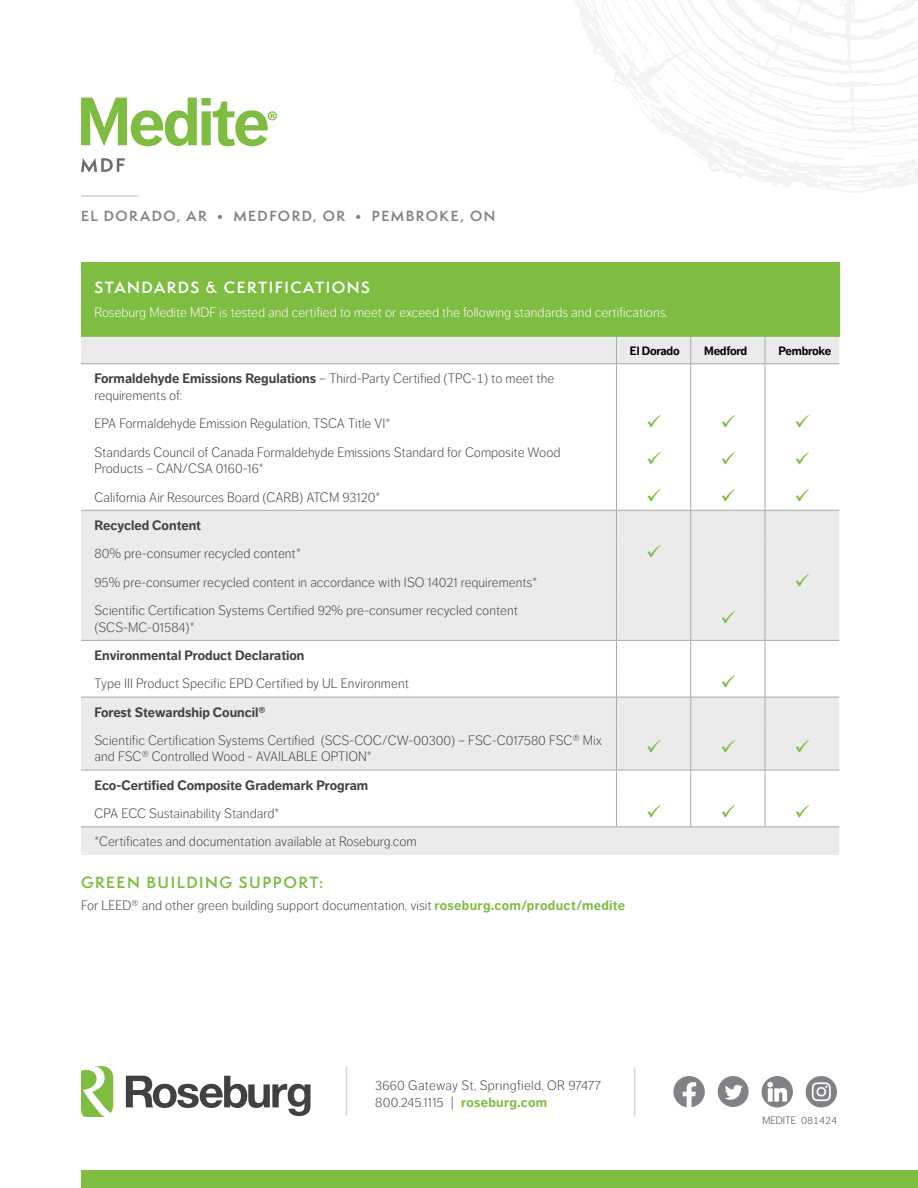
<style>
.page{position:relative;width:918px;height:1188px;background:#fff}
.page>*{position:absolute;margin:0;border:0;box-sizing:border-box;transform-origin:0 0}
.t1{font:600 15px "Semplicita Pro";letter-spacing:.1em;color:#fff}
.t2{font:600 15px "Semplicita Pro";letter-spacing:.1em;color:#7fbc42}
.t3{font:300 13.5px/16.5px "Dagny Pro";color:#414042}
.t4{font:700 13.5px "Dagny Pro";color:#414042}
.t5{font:300 13.5px "Dagny Pro";color:#fff}
.t6{font:300 13.5px/16.5px "Dagny Pro";letter-spacing:.02em;color:#414042}
.t7{font:600 13.5px "Semplicita Pro";letter-spacing:.11em;color:#808285}
.t8{font:700 12px "Dagny Pro";letter-spacing:-.02em;color:#000}
.t9{font:300 10.5px "Dagny Pro";color:#414042}
.s1{font-weight:700}
.s2{font-weight:700;color:#7fbc42}
</style>
<div class="page">
<div style="left:81px;top:263px;width:758px;height:74px;background:#7fbc42"></div>
<svg style="left:81px;top:337px;width:758px;height:518px;fill:#ebebec"></svg>
<svg style="left:690px;top:337px;width:1px;height:26px"></svg>
<svg style="left:765px;top:337px;width:1px;height:26px"></svg>
<hr style="left:81px;top:363px;width:535px;height:1px;background:#a7a9ac">
<hr style="left:616px;top:363px;width:75px;height:1px;background:#a7a9ac">
<hr style="left:691px;top:363px;width:74px;height:1px;background:#a7a9ac">
<hr style="left:690px;top:364px;width:1px;height:45px;background:#a7a9ac">
<hr style="left:765px;top:363px;width:74px;height:1px;background:#a7a9ac">
<hr style="left:765px;top:364px;width:1px;height:45px;background:#a7a9ac">
<svg style="left:690px;top:409px;width:1px;height:28px"></svg>
<svg style="left:765px;top:409px;width:1px;height:28px"></svg>
<hr style="left:690px;top:437px;width:1px;height:45px;background:#a7a9ac">
<hr style="left:765px;top:437px;width:1px;height:45px;background:#a7a9ac">
<hr style="left:81px;top:510px;width:535px;height:1px;background:#a7a9ac">
<hr style="left:616px;top:510px;width:75px;height:1px;background:#a7a9ac">
<hr style="left:691px;top:510px;width:74px;height:1px;background:#a7a9ac">
<hr style="left:765px;top:510px;width:74px;height:1px;background:#a7a9ac">
<svg style="left:690px;top:482px;width:1px;height:114px"></svg>
<svg style="left:765px;top:482px;width:1px;height:114px"></svg>
<hr style="left:690px;top:596px;width:1px;height:44px;background:#a7a9ac">
<hr style="left:765px;top:596px;width:1px;height:44px;background:#a7a9ac">
<hr style="left:81px;top:640px;width:535px;height:1px;background:#a7a9ac">
<hr style="left:616px;top:640px;width:75px;height:1px;background:#a7a9ac">
<hr style="left:691px;top:640px;width:74px;height:1px;background:#a7a9ac">
<hr style="left:765px;top:640px;width:74px;height:1px;background:#a7a9ac">
<hr style="left:81px;top:697px;width:535px;height:1px;background:#a7a9ac">
<hr style="left:616px;top:697px;width:75px;height:1px;background:#a7a9ac">
<hr style="left:691px;top:697px;width:74px;height:1px;background:#a7a9ac">
<svg style="left:690px;top:641px;width:1px;height:84px"></svg>
<hr style="left:765px;top:697px;width:74px;height:1px;background:#a7a9ac">
<svg style="left:765px;top:641px;width:1px;height:84px"></svg>
<hr style="left:690px;top:725px;width:1px;height:45px;background:#a7a9ac">
<hr style="left:765px;top:725px;width:1px;height:45px;background:#a7a9ac">
<hr style="left:81px;top:770px;width:535px;height:1px;background:#a7a9ac">
<hr style="left:616px;top:770px;width:75px;height:1px;background:#a7a9ac">
<hr style="left:691px;top:770px;width:74px;height:1px;background:#a7a9ac">
<hr style="left:765px;top:770px;width:74px;height:1px;background:#a7a9ac">
<svg style="left:690px;top:770px;width:1px;height:56px"></svg>
<svg style="left:765px;top:770px;width:1px;height:56px"></svg>
<hr style="left:616px;top:826px;width:75px;height:1px;background:#a7a9ac">
<hr style="left:691px;top:826px;width:74px;height:1px;background:#a7a9ac">
<hr style="left:765px;top:826px;width:74px;height:1px;background:#a7a9ac">
<svg style="left:616px;top:337px;width:1px;height:26px"></svg>
<hr style="left:616px;top:364px;width:1px;height:45px;background:#a7a9ac">
<svg style="left:616px;top:409px;width:1px;height:28px"></svg>
<hr style="left:616px;top:437px;width:1px;height:45px;background:#a7a9ac">
<svg style="left:616px;top:482px;width:1px;height:114px"></svg>
<hr style="left:616px;top:596px;width:1px;height:44px;background:#a7a9ac">
<svg style="left:616px;top:641px;width:1px;height:84px"></svg>
<hr style="left:616px;top:725px;width:1px;height:45px;background:#a7a9ac">
<svg style="left:616px;top:770px;width:1px;height:56px"></svg>
<hr style="left:81px;top:826px;width:535px;height:1px;background:#a7a9ac">
<div style="left:81px;top:1171px;width:837px;height:17px;background:#7fbc42"></div>
<hr style="left:346px;top:1066px;width:1px;height:50px;background:#d5d7d8">
<hr style="left:634px;top:1067px;width:1px;height:50px;background:#d5d7d8">
<svg style="left:575px;top:0;width:343px;height:193px"></svg>
<svg style="left:661px;top:73px;width:257px;height:87px"></svg>
<svg style="left:601px;top:30px;width:33px;height:28px"></svg>
<svg style="left:81px;top:1066px;width:32px;height:51px"></svg>
<svg style="left:126px;top:1076px;width:184px;height:40px"></svg>
<svg style="left:81px;top:158px;width:44px;height:14px"></svg>
<svg style="left:81px;top:98px;width:196px;height:48px"></svg>
<svg style="left:762px;top:1076px;width:31px;height:31px"></svg>
<svg style="left:718px;top:1076px;width:31px;height:31px"></svg>
<svg style="left:673px;top:1076px;width:32px;height:31px"></svg>
<div style="left:806px;top:1076px;width:31px;height:31px;background:#808285;border-radius:50%"></div>
<svg style="left:812px;top:1082px;width:19px;height:19px"></svg>
<hr style="left:81px;top:195px;width:57px;height:2px;background:#d1d3d4">
<svg style="left:648px;top:415px;width:13px;height:13px"></svg>
<svg style="left:722px;top:415px;width:13px;height:13px"></svg>
<svg style="left:796px;top:415px;width:13px;height:13px"></svg>
<svg style="left:648px;top:452px;width:13px;height:13px"></svg>
<svg style="left:722px;top:452px;width:13px;height:13px"></svg>
<svg style="left:796px;top:452px;width:13px;height:13px"></svg>
<svg style="left:648px;top:488px;width:13px;height:13px"></svg>
<svg style="left:722px;top:488px;width:13px;height:13px"></svg>
<svg style="left:796px;top:488px;width:13px;height:13px"></svg>
<svg style="left:648px;top:545px;width:13px;height:13px"></svg>
<svg style="left:796px;top:574px;width:13px;height:12px"></svg>
<svg style="left:722px;top:610px;width:13px;height:13px"></svg>
<svg style="left:722px;top:675px;width:13px;height:13px"></svg>
<svg style="left:648px;top:740px;width:13px;height:13px"></svg>
<svg style="left:722px;top:740px;width:13px;height:13px"></svg>
<svg style="left:796px;top:740px;width:13px;height:13px"></svg>
<svg style="left:648px;top:805px;width:13px;height:13px"></svg>
<svg style="left:722px;top:805px;width:13px;height:13px"></svg>
<svg style="left:796px;top:805px;width:13px;height:13px"></svg>
<p class="t7" style="left:81px;top:206px;width:416px">EL DORADO, AR • MEDFORD, OR • PEMBROKE, ON</p>
<p class="t1" style="left:94px;top:277px;width:277px">STANDARDS &amp; CERTIFICATIONS</p>
<p class="t5" style="left:94px;top:304px;width:575px">Roseburg Medite MDF is tested and certified to meet or exceed the following standards and certifications.</p>
<p class="t8" style="left:630px;top:344px;width:51px">El Dorado</p>
<p class="t8" style="left:704px;top:344px;width:45px">Medford</p>
<p class="t8" style="left:778px;top:344px;width:54px">Pembroke</p>
<p class="t3" style="left:94px;top:371px;width:461px"><span class="s1">Formaldehyde Emissions Regulations</span> – Third-Party Certified (TPC-1) to meet the requirements of:</p>
<p class="t3" style="left:94px;top:415px;width:297px">EPA Formaldehyde Emission Regulation, TSCA Title VI*</p>
<p class="t3" style="left:94px;top:444px;width:468px">Standards Council of Canada Formaldehyde Emissions Standard for Composite Wood<br>Products – CAN/CSA 0160-16*</p>
<p class="t3" style="left:94px;top:489px;width:287px">California Air Resources Board (CARB) ATCM 93120*</p>
<p class="t4" style="left:94px;top:517px;width:108px">Recycled Content</p>
<p class="t3" style="left:94px;top:546px;width:208px">80% pre-consumer recycled content*</p>
<p class="t3" style="left:94px;top:574px;width:444px">95% pre-consumer recycled content in accordance with ISO 14021 requirements*</p>
<p class="t3" style="left:94px;top:602px;width:425px">Scientific Certification Systems Certified 92% pre-consumer recycled content (SCS-MC-01584)*</p>
<p class="t4" style="left:94px;top:647px;width:212px">Environmental Product Declaration</p>
<p class="t3" style="left:94px;top:676px;width:316px">Type III Product Specific EPD Certified by UL Environment</p>
<p class="t4" style="left:94px;top:704px;width:173px">Forest Stewardship Council®</p>
<p class="t3" style="left:94px;top:732px;width:509px">Scientific Certification Systems Certified (SCS-COC/CW-00300) – FSC-C017580 FSC® Mix and FSC® Controlled Wood - AVAILABLE OPTION*</p>
<p class="t4" style="left:94px;top:777px;width:275px">Eco-Certified Composite Grademark Program</p>
<p class="t3" style="left:94px;top:805px;width:186px">CPA ECC Sustainability Standard*</p>
<p class="t3" style="left:94px;top:834px;width:324px">*Certificates and documentation available at Roseburg.com</p>
<p class="t2" style="left:81px;top:872px;width:244px">GREEN BUILDING SUPPORT:</p>
<p class="t3" style="left:81px;top:898px;width:546px">For LEED® and other green building support documentation, visit <span class="s2">roseburg.com/product/medite</span></p>
<p class="t6" style="left:375px;top:1077px;width:227px">3660 Gateway St, Springfield, OR 97477<br>800.245.1115 | <span class="s2">roseburg.com</span></p>
<p class="t9" style="left:762px;top:1115px;width:76px">MEDITE 081424</p>
</div>
